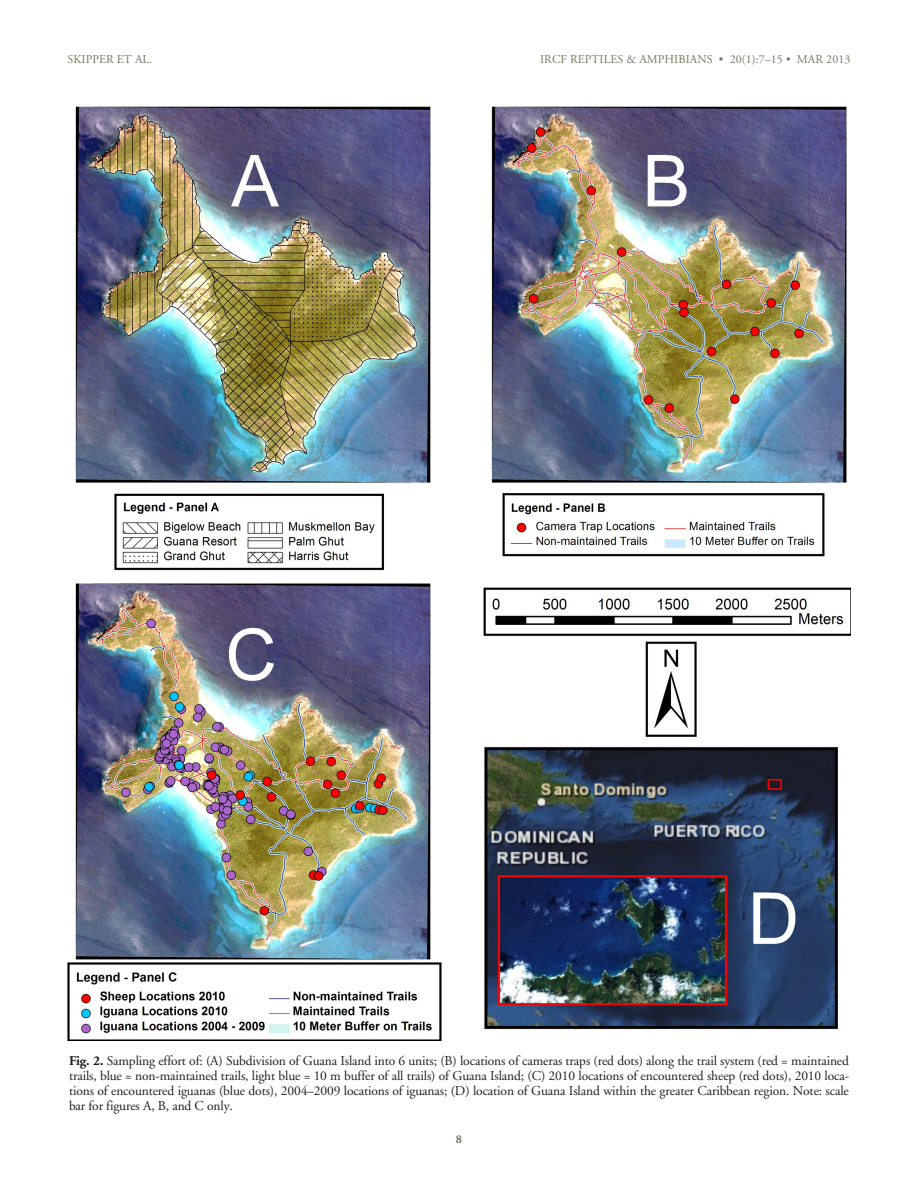
<style>
.page{position:relative;width:918px;height:1188px;background:#fff}
.page>*{position:absolute;margin:0;border:0;box-sizing:border-box;transform-origin:0 0}
.Figure_Caption{font:13.5px/15px "Adobe Garamond";letter-spacing:-.01em;color:#231f20;text-align:justify}
.Running_Head_RIGHT{font:12px "Adobe Garamond";letter-spacing:.005em;color:#717a60}
.Running_Head_LEFT{font:12px "Adobe Garamond";letter-spacing:.005em;color:#717a60}
.Running_Head_LEFT-2{font:700 12px "Adobe Garamond";color:#717a60}
.s1{font-weight:700}
</style>
<div class="page">
<img style="left:68px;top:106px;width:782px;height:935px">
<p class="Running_Head_LEFT" style="left:68px;top:53px;width:86px">SKIPPER ET AL.</p>
<p class="Running_Head_RIGHT" style="left:540px;top:53px;width:312px">IRCF REPTILES &amp; AMPHIBIANS • 20(1):7–15 • MAR 2013</p>
<p class="Figure_Caption" style="left:69px;top:1054px;width:782px"><span class="s1">Fig. 2.</span> Sampling effort of: (A) Subdivision of Guana Island into 6 units; (B) locations of cameras traps (red dots) along the trail system (red = maintained trails, blue = non-maintained trails, light blue = 10 m buffer of all trails) of Guana Island; (C) 2010 locations of encountered sheep (red dots), 2010 loca&shy;tions of encountered iguanas (blue dots), 2004–2009 locations of iguanas; (D) location of Guana Island within the greater Caribbean region. Note: scale bar for figures A, B, and C only.</p>
<p class="Running_Head_LEFT-2" style="left:456px;top:1132px;width:8px">8</p>
</div>
